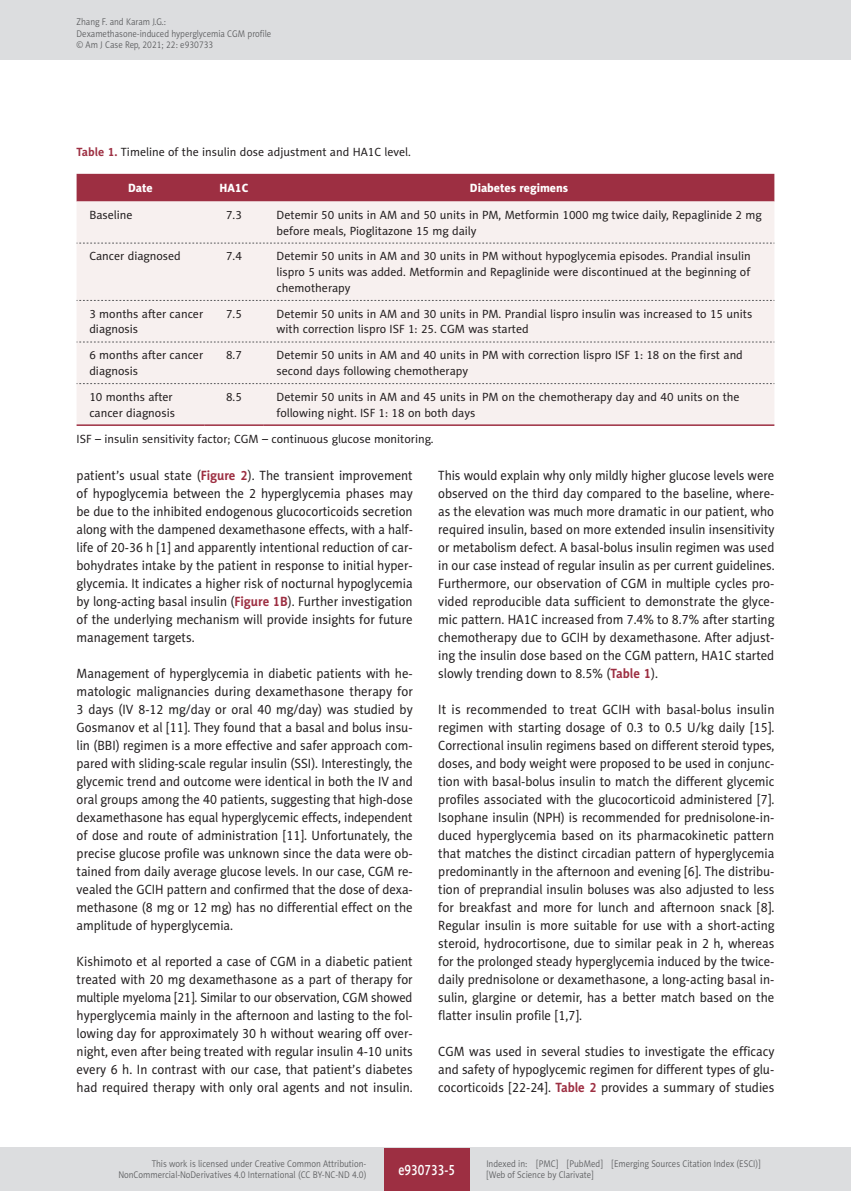
<style>
.page{position:relative;width:851px;height:1191px;background:#fff}
.page>*{position:absolute;margin:0;border:0;box-sizing:border-box;transform-origin:0 0}
.t1{font:15px "Naomi Sans EFN Medium";color:#fff;scale:.8 1}
.AJCR_Body{font:13.5px/18px "Naomi Sans EFN";color:#231f20;text-align:justify;scale:.95 1}
.AJCR_Body-2{font:13.5px/18px "Naomi Sans EFN";color:#231f20;text-align:justify}
.AJCR_Tabela_zawartos{font:12px/15.8px "Naomi Sans EFN";color:#231f20}
.AJCR_Table_podpis_do{font:12px "Naomi Sans EFN";color:#231f20}
.AJCR_Tabela_tytul{font:12px "Naomi Sans EFN";color:#231f20}
.AJCR_Tabela_Head{font:12px "Naomi Sans EFN Heavy";color:#fff}
.t2{font:9.75px/11.2px "Naomi Sans EFN Light";color:#57585a;scale:.9 1}
.s1{font-weight:700;color:#9d2f42}
</style>
<div class="page">
<div style="left:77px;top:174px;width:697px;height:27px;background:#9d2f42"></div>
<div style="left:77px;top:201px;width:697px;height:223px;background:#f7f0ef"></div>
<svg style="left:77px;top:243px;width:697px;height:1px"></svg>
<svg style="left:77px;top:300px;width:697px;height:1px"></svg>
<svg style="left:77px;top:342px;width:697px;height:1px"></svg>
<svg style="left:77px;top:383px;width:697px;height:1px"></svg>
<hr style="left:77px;top:424px;width:127px;height:2px;background:#9d2f42">
<hr style="left:204px;top:424px;width:60px;height:2px;background:#9d2f42">
<hr style="left:264px;top:424px;width:510px;height:2px;background:#9d2f42">
<div style="left:0;top:0;width:850px;height:60px;background:#dcdddf"></div>
<div style="left:0;top:1148px;width:850px;height:43px;background:#dcdddf"></div>
<div style="left:384px;top:1147px;width:85px;height:43px;background:#9d2f42"></div>
<p class="t2" style="left:77px;top:16px;width:218px">Zhang F. and Karam J.G.:<br>Dexamethasone-induced hyperglycemia CGM profile © Am J Case Rep, 2021; 22: e930733</p>
<p class="AJCR_Tabela_tytul" style="left:77px;top:145px;width:336px"><span class="s1">Table 1.</span> Timeline of the insulin dose adjustment and HA1C level.</p>
<p class="AJCR_Tabela_Head" style="left:128px;top:181px;width:26px">Date</p>
<p class="AJCR_Tabela_Head" style="left:219px;top:181px;width:30px">HA1C</p>
<p class="AJCR_Tabela_Head" style="left:470px;top:181px;width:100px">Diabetes regimens</p>
<p class="AJCR_Tabela_zawartos" style="left:89px;top:207px;width:45px">Baseline</p>
<p class="AJCR_Tabela_zawartos" style="left:226px;top:207px;width:17px">7.3</p>
<p class="AJCR_Tabela_zawartos" style="left:276px;top:207px;width:486px">Detemir 50 units in AM and 50 units in PM, Metformin 1000 mg twice daily, Repaglinide 2 mg before meals, Pioglitazone 15 mg daily</p>
<p class="AJCR_Tabela_zawartos" style="left:89px;top:248px;width:93px">Cancer diagnosed</p>
<p class="AJCR_Tabela_zawartos" style="left:226px;top:248px;width:17px">7.4</p>
<p class="AJCR_Tabela_zawartos" style="left:276px;top:248px;width:475px;text-align:justify">Detemir 50 units in AM and 30 units in PM without hypoglycemia episodes. Prandial insulin lispro 5 units was added. Metformin and Repaglinide were discontinued at the beginning of chemotherapy</p>
<p class="AJCR_Tabela_zawartos" style="left:89px;top:306px;width:115px">3 months after cancer diagnosis</p>
<p class="AJCR_Tabela_zawartos" style="left:226px;top:306px;width:17px">7.5</p>
<p class="AJCR_Tabela_zawartos" style="left:276px;top:306px;width:477px">Detemir 50 units in AM and 30 units in PM. Prandial lispro insulin was increased to 15 units with correction lispro ISF 1: 25. CGM was started</p>
<p class="AJCR_Tabela_zawartos" style="left:89px;top:347px;width:115px">6 months after cancer diagnosis</p>
<p class="AJCR_Tabela_zawartos" style="left:226px;top:347px;width:17px">8.7</p>
<p class="AJCR_Tabela_zawartos" style="left:276px;top:347px;width:468px">Detemir 50 units in AM and 40 units in PM with correction lispro ISF 1: 18 on the first and second days following chemotherapy</p>
<p class="AJCR_Tabela_zawartos" style="left:89px;top:389px;width:87px">10 months after cancer diagnosis</p>
<p class="AJCR_Tabela_zawartos" style="left:226px;top:389px;width:17px">8.5</p>
<p class="AJCR_Tabela_zawartos" style="left:276px;top:389px;width:464px">Detemir 50 units in AM and 45 units in PM on the chemotherapy day and 40 units on the following night. ISF 1: 18 on both days</p>
<p class="AJCR_Table_podpis_do" style="left:77px;top:432px;width:358px">ISF – insulin sensitivity factor; CGM – continuous glucose monitoring.</p>
<p class="AJCR_Body" style="left:77px;top:466px;width:355px">patient’s usual state (<span class="s1">Figure 2</span>). The transient improvement of hypoglycemia between the 2 hyperglycemia phases may be due to the inhibited endogenous glucocorticoids secretion along with the dampened dexamethasone effects, with a half&shy;life of 20-36 h [1] and apparently intentional reduction of car&shy;bohydrates intake by the patient in response to initial hyper&shy;glycemia. It indicates a higher risk of nocturnal hypoglycemia by long-acting basal insulin (<span class="s1">Figure 1B</span>). Further investigation of the underlying mechanism will provide insights for future management targets.</p>
<p class="AJCR_Body" style="left:77px;top:664px;width:355px">Management of hyperglycemia in diabetic patients with he&shy;matologic malignancies during dexamethasone therapy for 3 days (IV 8-12 mg/day or oral 40 mg/day) was studied by Gosmanov et al [11]. They found that a basal and bolus insu&shy;lin (BBI) regimen is a more effective and safer approach com&shy;pared with sliding-scale regular insulin (SSI). Interestingly, the glycemic trend and outcome were identical in both the IV and oral groups among the 40 patients, suggesting that high-dose dexamethasone has equal hyperglycemic effects, independent of dose and route of administration [11]. Unfortunately, the precise glucose profile was unknown since the data were ob&shy;tained from daily average glucose levels. In our case, CGM re&shy;vealed the GCIH pattern and confirmed that the dose of dexa&shy;methasone (8 mg or 12 mg) has no differential effect on the amplitude of hyperglycemia.</p>
<p class="AJCR_Body" style="left:77px;top:952px;width:355px">Kishimoto et al reported a case of CGM in a diabetic patient treated with 20 mg dexamethasone as a part of therapy for multiple myeloma [21]. Similar to our observation, CGM showed hyperglycemia mainly in the afternoon and lasting to the fol&shy;lowing day for approximately 30 h without wearing off over&shy;night, even after being treated with regular insulin 4-10 units every 6 h. In contrast with our case, that patient’s diabetes had required therapy with only oral agents and not insulin.</p>
<p class="AJCR_Body" style="left:438px;top:466px;width:355px">This would explain why only mildly higher glucose levels were observed on the third day compared to the baseline, where&shy;as the elevation was much more dramatic in our patient, who required insulin, based on more extended insulin insensitivity or metabolism defect. A basal-bolus insulin regimen was used in our case instead of regular insulin as per current guidelines.<br>Furthermore, our observation of CGM in multiple cycles pro&shy;vided reproducible data sufficient to demonstrate the glyce&shy;mic pattern. HA1C increased from 7.4% to 8.7% after starting chemotherapy due to GCIH by dexamethasone. After adjust&shy;ing the insulin dose based on the CGM pattern, HA1C started slowly trending down to 8.5% (<span class="s1">Table 1</span>).</p>
<p class="AJCR_Body-2" style="left:438px;top:700px;width:338px">It is recommended to treat GCIH with basal-bolus insulin regimen with starting dosage of 0.3 to 0.5 U/kg daily [15].<br>Correctional insulin regimens based on different steroid types, doses, and body weight were proposed to be used in conjunc&shy;tion with basal-bolus insulin to match the different glycemic profiles associated with the glucocorticoid administered [7].<br>Isophane insulin (NPH) is recommended for prednisolone-in&shy;duced hyperglycemia based on its pharmacokinetic pattern that matches the distinct circadian pattern of hyperglycemia predominantly in the afternoon and evening [6]. The distribu&shy;tion of preprandial insulin boluses was also adjusted to less for breakfast and more for lunch and afternoon snack [8].<br>Regular insulin is more suitable for use with a short-acting steroid, hydrocortisone, due to similar peak in 2 h, whereas for the prolonged steady hyperglycemia induced by the twice&shy;daily prednisolone or dexamethasone, a long-acting basal in&shy;sulin, glargine or detemir, has a better match based on the flatter insulin profile [1,7].</p>
<p class="AJCR_Body" style="left:438px;top:1042px;width:355px">CGM was used in several studies to investigate the efficacy and safety of hypoglycemic regimen for different types of glu&shy;cocorticoids [22-24]. <span class="s1">Table 2</span> provides a summary of studies</p>
<p class="t2" style="left:118px;top:1158px;width:277px;text-align:right">This work is licensed under Creative Common Attribution-<br>NonCommercial-NoDerivatives 4.0 International (CC BY-NC-ND 4.0)</p>
<p class="t1" style="left:398px;top:1160px;width:72px">e930733-5</p>
<p class="t2" style="left:486px;top:1158px;width:306px">Indexed in: [PMC] [PubMed] [Emerging Sources Citation Index (ESCI)] [Web of Science by Clarivate]</p>
</div>
